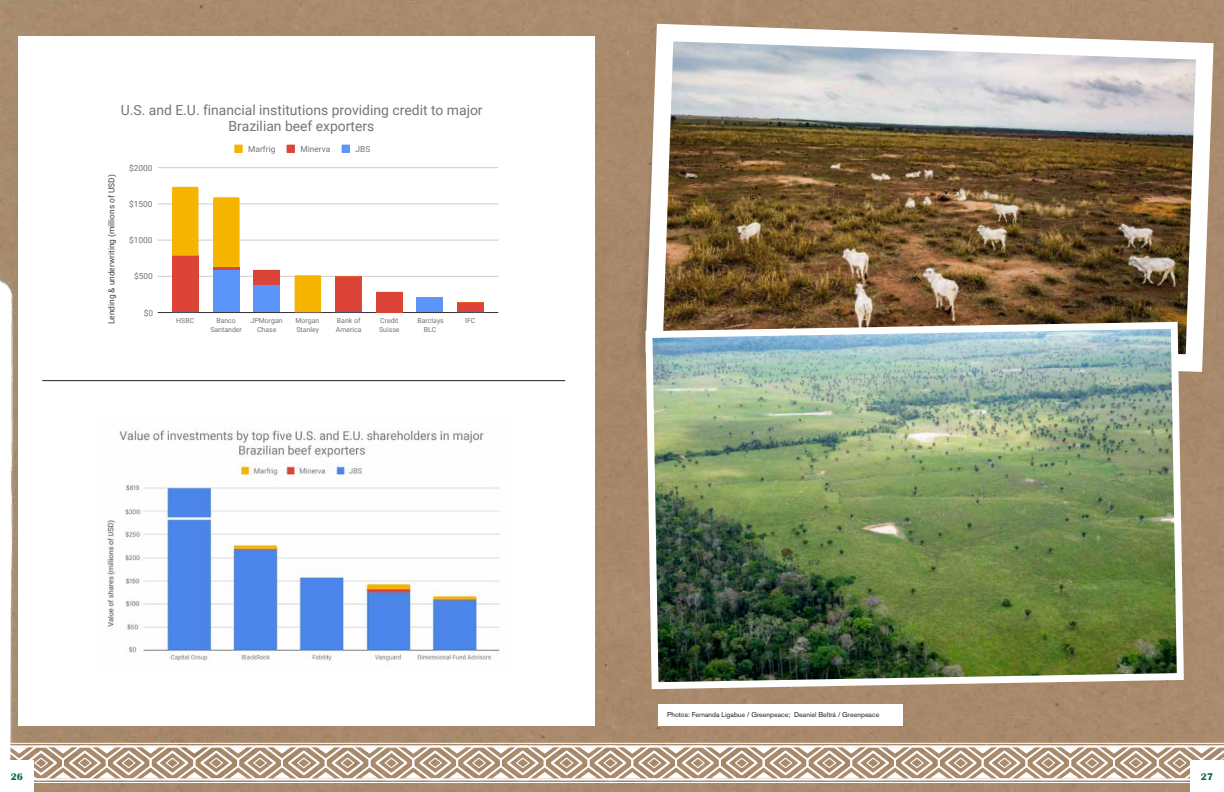
<style>
.page{position:relative;width:1224px;height:792px;background:#fff}
.page>*{position:absolute;margin:0;border:0;box-sizing:border-box;transform-origin:0 0}
.t1{font:13.9px/16.7px "Roboto";color:#757575;text-align:center}
.t2{font:700 10px "Britannic";color:#00703c}
.t3{font:8.4px "Roboto";color:#757575}
.t4{font:8.4px "Roboto";color:#424242}
.t5{font:7px/9.1px "Roboto";color:#757575;text-align:center}
.t6{font:7px "Akzidenz Grotesk BE";color:#231f20}
</style>
<div class="page">
<img style="left:0;top:0;width:1224px;height:792px">
<hr style="left:0;top:743px;width:611px;height:1px;background:#fff">
<hr style="left:0;top:782px;width:611px;height:1px;background:#fff">
<hr style="left:611px;top:743px;width:613px;height:1px;background:#fff">
<hr style="left:611px;top:782px;width:613px;height:1px;background:#fff">
<svg style="left:0;top:744px;width:1224px;height:37px"></svg>
<div style="left:0;top:760px;width:34px;height:32px;background:#fff"></div>
<div style="left:1190px;top:760px;width:34px;height:32px;background:#fff"></div>
<div style="left:18px;top:36px;width:576px;height:690px;background:#fff"></div>
<hr style="left:42px;top:380px;width:523px;height:1px;background:#231f20">
<hr style="left:158px;top:312px;width:340px;height:1px;background:#333">
<hr style="left:158px;top:276px;width:340px;height:1px;background:#ccc">
<hr style="left:158px;top:240px;width:340px;height:1px;background:#ccc">
<hr style="left:158px;top:204px;width:340px;height:1px;background:#ccc">
<hr style="left:158px;top:167px;width:340px;height:1px;background:#ccc">
<div style="left:213px;top:270px;width:27px;height:42px;background:#5b95f9"></div>
<div style="left:254px;top:284px;width:26px;height:28px;background:#5b95f9"></div>
<div style="left:416px;top:298px;width:27px;height:14px;background:#5b95f9"></div>
<div style="left:172px;top:256px;width:26px;height:56px;background:#db4437"></div>
<hr style="left:213px;top:267px;width:27px;height:3px;background:#db4437">
<div style="left:254px;top:270px;width:26px;height:14px;background:#db4437"></div>
<div style="left:335px;top:277px;width:26px;height:35px;background:#db4437"></div>
<div style="left:376px;top:292px;width:27px;height:20px;background:#db4437"></div>
<div style="left:458px;top:302px;width:26px;height:10px;background:#db4437"></div>
<div style="left:172px;top:187px;width:26px;height:69px;background:#f4b400"></div>
<svg style="left:213px;top:197px;width:27px;height:70px;background:#f4b506"></svg>
<svg style="left:295px;top:275px;width:26px;height:37px"></svg>
<div style="left:234px;top:145px;width:9px;height:8px;background:#f4b400"></div>
<div style="left:287px;top:145px;width:8px;height:8px;background:#db4437"></div>
<div style="left:342px;top:145px;width:8px;height:8px;background:#5b95f9"></div>
<img style="left:107px;top:429px;width:393px;height:236px">
<img style="left:637px;top:15px;width:585px;height:366px">
<img style="left:642px;top:318px;width:545px;height:375px">
<div style="left:658px;top:704px;width:245px;height:22px;background:#fff"></div>
<h1 class="t1" style="left:121px;top:101px;width:363px">U.S. and E.U. financial institutions providing credit to major<br>Brazilian beef exporters</h1>
<p class="t4" style="left:106px;top:324px;width:151px;rotate:-90deg">Lending &amp; underwriting (millions of USD)</p>
<p class="t3" style="left:129px;top:162px;width:25px">$2000</p>
<p class="t3" style="left:129px;top:198px;width:25px">$1500</p>
<p class="t3" style="left:129px;top:234px;width:25px">$1000</p>
<p class="t3" style="left:134px;top:271px;width:20px">$500</p>
<p class="t3" style="left:144px;top:307px;width:11px">$0</p>
<p class="t3" style="left:248px;top:143px;width:29px">Marfrig</p>
<p class="t3" style="left:301px;top:143px;width:31px">Minerva</p>
<p class="t3" style="left:356px;top:143px;width:16px">JBS</p>
<p class="t5" style="left:176px;top:316px;width:19px">HSBC</p>
<p class="t5" style="left:210px;top:316px;width:33px">Banco<br>Santander</p>
<p class="t5" style="left:250px;top:316px;width:34px">JPMorgan<br>Chase</p>
<p class="t5" style="left:295px;top:316px;width:25px;text-align:left">Morgan<br>Stanley</p>
<p class="t5" style="left:336px;top:316px;width:27px;text-align:left">Bank of<br>America</p>
<p class="t5" style="left:379px;top:316px;width:22px;text-align:left">Credit<br>Suisse</p>
<p class="t5" style="left:417px;top:316px;width:28px">Barclays<br>BLC</p>
<p class="t5" style="left:465px;top:316px;width:12px">IFC</p>
<p class="t6" style="left:667px;top:711px;width:214px">Photos: Fernanda Ligabue / Greenpeace; Deaniel Beltrá / Greenpeace</p>
<h2 class="t2" style="left:11px;top:771px;width:14px">26</h2>
<h2 class="t2" style="left:1201px;top:771px;width:14px">27</h2>
</div>
